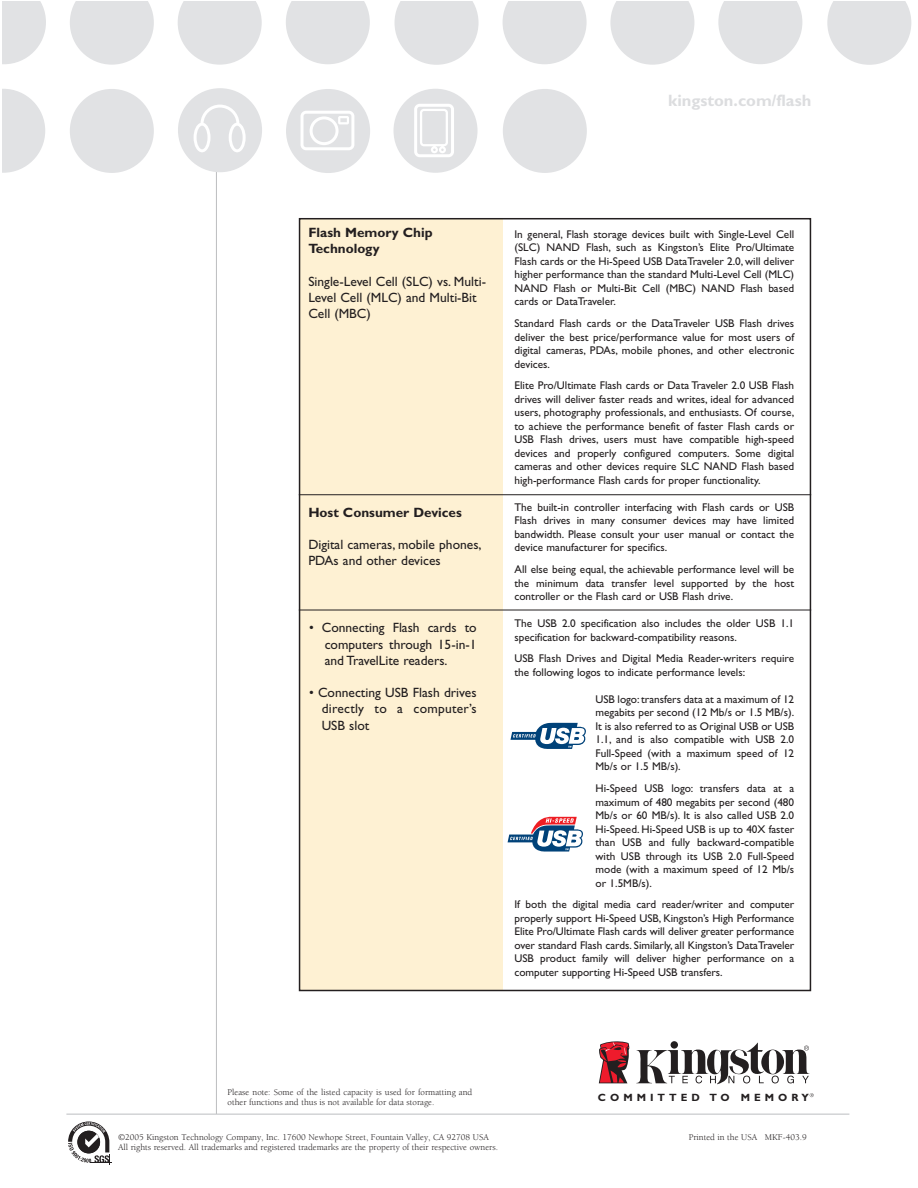
<style>
.page{position:relative;width:918px;height:1188px;background:#fff}
.page>*{position:absolute;margin:0;border:0;box-sizing:border-box;transform-origin:0 0}
.t1{font:700 16.5px "Gill Sans Std";color:#dcdddf}
.t2{font:13.5px/16.2px "Gill Sans Std";color:#231f20}
.t3{font:700 13.5px/16.2px "Gill Sans Std";color:#231f20}
.t4{font:11.25px/13.5px "Gill Sans Std";color:#231f20;text-align:justify}
.t5{font:700 10.5px "Gill Sans Std";color:#231f20}
.t6{font:9px/9.6px "Berkeley Std";color:#231f20}
</style>
<div class="page">
<hr style="left:66px;top:1114px;width:783px;height:1px;background:#bcbdc0">
<hr style="left:216px;top:124px;width:1px;height:990px;background:#bcbdc0">
<svg style="left:636px;top:1043px;width:173px;height:41px"></svg>
<svg style="left:599px;top:1041px;width:30px;height:42px"></svg>
<svg style="left:810px;top:1093px;width:4px;height:4px"></svg>
<hr style="left:502px;top:219px;width:1px;height:771px;background:#231f20">
<svg style="left:510px;top:723px;width:76px;height:26px"></svg>
<svg style="left:508px;top:817px;width:75px;height:35px"></svg>
<div style="left:299px;top:219px;width:203px;height:771px;background:#fef1d3"></div>
<hr style="left:299px;top:494px;width:512px;height:1px;background:#231f20">
<hr style="left:299px;top:610px;width:512px;height:1px;background:#231f20">
<svg style="left:68px;top:1121px;width:44px;height:43px"></svg>
<svg style="left:3px;top:89px;width:42px;height:84px"></svg>
<svg style="left:3px;top:2px;width:43px;height:62px"></svg>
<div style="left:70px;top:89px;width:84px;height:84px;background:#e1e2e4;border-radius:50%"></div>
<div style="left:503px;top:89px;width:84px;height:84px;background:#e1e2e4;border-radius:50%"></div>
<svg style="left:70px;top:2px;width:84px;height:63px"></svg>
<svg style="left:178px;top:2px;width:84px;height:63px"></svg>
<svg style="left:286px;top:2px;width:84px;height:62px"></svg>
<svg style="left:503px;top:2px;width:84px;height:62px"></svg>
<svg style="left:395px;top:2px;width:84px;height:63px"></svg>
<svg style="left:610px;top:2px;width:84px;height:63px"></svg>
<svg style="left:718px;top:2px;width:84px;height:62px"></svg>
<svg style="left:827px;top:2px;width:84px;height:63px"></svg>
<svg style="left:178px;top:88px;width:84px;height:84px"></svg>
<svg style="left:286px;top:89px;width:84px;height:84px"></svg>
<svg style="left:394px;top:89px;width:84px;height:84px"></svg>
<h1 class="t1" style="left:668px;top:94px;width:145px">kingston.com/flash</h1>
<p class="t3" style="left:308px;top:226px;width:126px">Flash Memory Chip<br>Technology</p>
<p class="t2" style="left:308px;top:275px;width:179px">Single-Level Cell (SLC) vs. Multi-<br>Level Cell (MLC) and Multi-Bit<br>Cell (MBC)</p>
<p class="t3" style="left:308px;top:505px;width:155px">Host Consumer Devices</p>
<p class="t2" style="left:308px;top:538px;width:175px">Digital cameras, mobile phones,<br>PDAs and other devices</p>
<p class="t2" style="left:325px;top:621px;width:153px;text-align:justify;text-indent:-16px">• Connecting Flash cards to computers through 15-in-1 and TravelLite readers.</p>
<p class="t2" style="left:322px;top:686px;width:156px;text-align:justify;text-indent:-13px">• Connecting USB Flash drives directly to a computer’s USB slot</p>
<p class="t4" style="left:514px;top:228px;width:281px">In general, Flash storage devices built with Single-Level Cell (SLC) NAND Flash, such as Kingston’s Elite Pro/Ultimate Flash cards or the Hi-Speed USB DataTraveler 2.0, will deliver higher performance than the standard Multi-Level Cell (MLC)<br>NAND Flash or Multi-Bit Cell (MBC) NAND Flash based cards or DataTraveler.</p>
<p class="t4" style="left:514px;top:318px;width:281px">Standard Flash cards or the DataTraveler USB Flash drives deliver the best price/performance value for most users of digital cameras, PDAs, mobile phones, and other electronic devices.</p>
<p class="t4" style="left:514px;top:380px;width:281px">Elite Pro/Ultimate Flash cards or Data Traveler 2.0 USB Flash drives will deliver faster reads and writes, ideal for advanced users, photography professionals, and enthusiasts. Of course, to achieve the performance benefit of faster Flash cards or USB Flash drives, users must have compatible high-speed devices and properly configured computers. Some digital cameras and other devices require SLC NAND Flash based high-performance Flash cards for proper functionality.</p>
<p class="t4" style="left:514px;top:501px;width:281px">The built-in controller interfacing with Flash cards or USB Flash drives in many consumer devices may have limited bandwidth. Please consult your user manual or contact the device manufacturer for specifics.</p>
<p class="t4" style="left:514px;top:564px;width:281px">All else being equal, the achievable performance level will be the minimum data transfer level supported by the host controller or the Flash card or USB Flash drive.</p>
<p class="t4" style="left:514px;top:618px;width:281px">The USB 2.0 specification also includes the older USB 1.1 specification for backward-compatibility reasons.</p>
<p class="t4" style="left:514px;top:653px;width:281px">USB Flash Drives and Digital Media Reader-writers require the following logos to indicate performance levels:</p>
<p class="t4" style="left:596px;top:693px;width:200px">USB logo:transfers data at a maximum of 12 megabits per second (12 Mb/s or 1.5 MB/s).<br>It is also referred to as Original USB or USB 1.1, and is also compatible with USB 2.0<br>Full-Speed (with a maximum speed of 12<br>Mb/s or 1.5 MB/s).</p>
<p class="t4" style="left:596px;top:783px;width:200px">Hi-Speed USB logo: transfers data at a maximum of 480 megabits per second (480<br>Mb/s or 60 MB/s). It is also called USB 2.0<br>Hi-Speed. Hi-Speed USB is up to 40X faster than USB and fully backward-compatible with USB through its USB 2.0 Full-Speed mode (with a maximum speed of 12 Mb/s or 1.5MB/s).</p>
<p class="t4" style="left:515px;top:899px;width:281px">If both the digital media card reader/writer and computer properly support Hi-Speed USB, Kingston’s High Performance Elite Pro/Ultimate Flash cards will deliver greater performance over standard Flash cards. Similarly, all Kingston’s DataTraveler USB product family will deliver higher performance on a computer supporting Hi-Speed USB transfers.</p>
<p class="t6" style="left:228px;top:1088px;width:246px">Please note: Some of the listed capacity is used for formatting and other functions and thus is not available for data storage.</p>
<p class="t5" style="left:598px;top:1093px;width:213px">COMMITTED TO MEMORY</p>
<p class="t6" style="left:118px;top:1134px;width:372px">©2005 Kingston Technology Company, Inc. 17600 Newhope Street, Fountain Valley, CA 92708 USA</p>
<p class="t6" style="left:689px;top:1134px;width:120px">Printed in the USA MKF-403.9</p>
<p class="t6" style="left:118px;top:1143px;width:382px">All rights reserved. All trademarks and registered trademarks are the property of their respective owners.</p>
</div>
